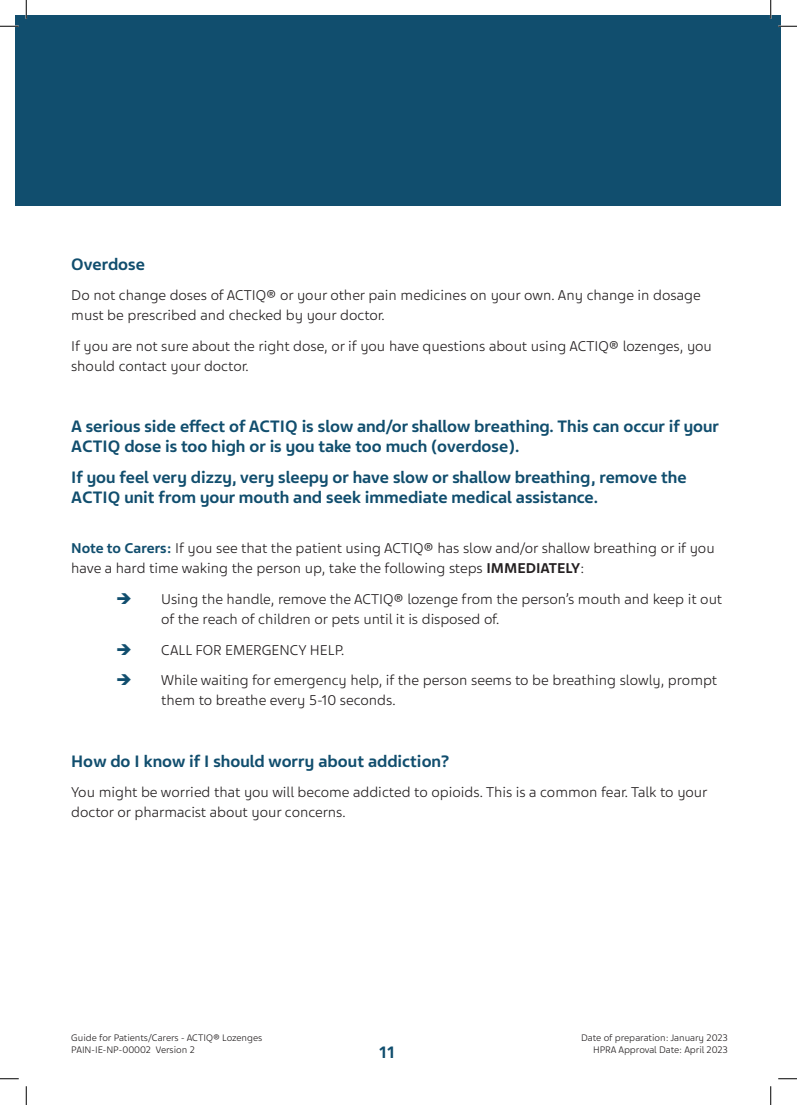
<style>
.page{position:relative;width:797px;height:1105px;background:#fff}
.page>*{position:absolute;margin:0;border:0;box-sizing:border-box;transform-origin:0 0}
.t1{font:700 17.5px/20px "Teva Sans";color:#114e6e}
.t2{font:300 15px/20px "Teva Sans";color:#231f20}
.t3{font:300 10px "Teva Sans";color:#231f20}
.s1{font-weight:700;color:#114e6e}
.s2{font-weight:700}
.s3{color:#114e6e}
</style>
<div class="page">
<div style="left:16px;top:16px;width:765px;height:190px;background:#114e6e"></div>
<svg style="left:0;top:25px;width:19px;height:2px"></svg>
<svg style="left:778px;top:25px;width:19px;height:2px"></svg>
<svg style="left:0;top:1078px;width:19px;height:1px"></svg>
<svg style="left:778px;top:1078px;width:19px;height:1px"></svg>
<svg style="left:25px;top:0;width:2px;height:19px"></svg>
<svg style="left:25px;top:1086px;width:2px;height:19px"></svg>
<svg style="left:770px;top:0;width:1px;height:19px"></svg>
<svg style="left:770px;top:1086px;width:1px;height:19px"></svg>
<p class="t1" style="left:71px;top:254px;width:75px">Overdose</p>
<p class="t2" style="left:71px;top:285px;width:631px">Do not change doses of ACTIQ® or your other pain medicines on your own. Any change in dosage must be prescribed and checked by your doctor.</p>
<p class="t2" style="left:71px;top:336px;width:642px">If you are not sure about the right dose, or if you have questions about using ACTIQ® lozenges, you should contact your doctor.</p>
<p class="t1" style="left:71px;top:417px;width:649px">A serious side effect of ACTIQ is slow and/or shallow breathing. This can occur if your<br>ACTIQ dose is too high or is you take too much (overdose).</p>
<p class="t1" style="left:71px;top:467px;width:617px">If you feel very dizzy, very sleepy or have slow or shallow breathing, remove the<br>ACTIQ unit from your mouth and seek immediate medical assistance.</p>
<p class="t2" style="left:71px;top:539px;width:645px"><span class="s1">Note to Carers:</span> If you see that the patient using ACTIQ® has slow and/or shallow breathing or if you have a hard time waking the person up, take the following steps <span class="s2">IMMEDIATELY</span>:</p>
<p class="t2" style="left:161px;top:589px;width:562px;text-indent:-45px"><span class="s3">➔</span> Using the handle, remove the ACTIQ® lozenge from the person’s mouth and keep it out of the reach of children or pets until it is disposed of.</p>
<p class="t2" style="left:116px;top:640px;width:229px"><span class="s3">➔</span> CALL FOR EMERGENCY HELP.</p>
<p class="t2" style="left:161px;top:670px;width:557px;text-indent:-45px"><span class="s3">➔</span> While waiting for emergency help, if the person seems to be breathing slowly, prompt them to breathe every 5-10 seconds.</p>
<p class="t1" style="left:71px;top:751px;width:379px">How do I know if I should worry about addiction?</p>
<p class="t2" style="left:71px;top:782px;width:637px">You might be worried that you will become addicted to opioids. This is a common fear. Talk to your doctor or pharmacist about your concerns.</p>
<p class="t3" style="left:71px;top:1032px;width:192px">Guide for Patients/Carers - ACTIQ® Lozenges</p>
<p class="t3" style="left:581px;top:1032px;width:148px">Date of preparation: January 2023</p>
<p class="t3" style="left:71px;top:1044px;width:125px">PAIN-IE-NP-00002 Version 2</p>
<p class="t3" style="left:593px;top:1044px;width:136px">HPRA Approval Date: April 2023</p>
<p class="t1" style="left:378px;top:1042px;width:18px">11</p>
</div>
